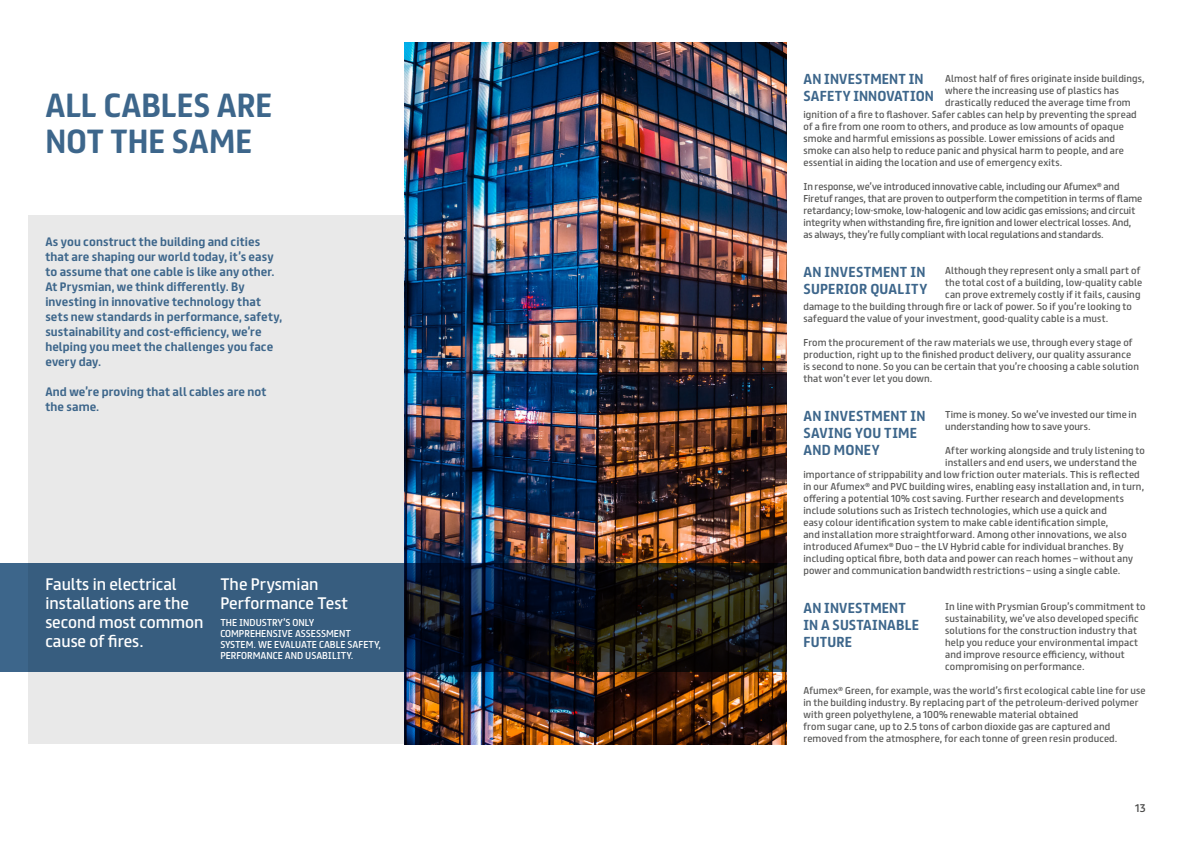
<style>
.page{position:relative;width:1191px;height:842px;background:#fff}
.page>*{position:absolute;margin:0;border:0;box-sizing:border-box;transform-origin:0 0}
.t1{font:700 30px/36px "FS Truman";color:#3d668b}
.t2{font:15px/19px "FS Truman";color:#fff}
.t3{font:700 13px/17px "FS Truman";letter-spacing:.015em;color:#3d668b}
.t4{font:700 11px/15px "FS Truman";letter-spacing:.005em;color:#3d668b}
.t5{font:10px "FS Truman";color:#4a4a49}
.t6{font:9px/12px "FS Truman";letter-spacing:.01em;color:#575756}
.t7{font:9px/11px "FS Truman";color:#fff}
</style>
<div class="page">
<div style="left:28px;top:215px;width:522px;height:529px;background:#e9e9e9"></div>
<img style="left:404px;top:43px;width:382px;height:701px">
<svg style="left:0;top:563px;width:786px;height:109px;background:#253b4e"></svg>
<h1 class="t1" style="left:45px;top:84px;width:228px">ALL CABLES ARE<br>NOT THE SAME</h1>
<p class="t4" style="left:45px;top:233px;width:238px">As you construct the building and cities that are shaping our world today, it’s easy to assume that one cable is like any other.<br>At Prysmian, we think differently. By investing in innovative technology that sets new standards in performance, safety, sustainability and cost-efficiency, we’re helping you meet the challenges you face every day.</p>
<p class="t4" style="left:45px;top:383px;width:223px">And we’re proving that all cables are not the same.</p>
<h2 class="t2" style="left:45px;top:573px;width:160px">Faults in electrical installations are the second most common cause of fires.</h2>
<h2 class="t2" style="left:220px;top:573px;width:129px">The Prysmian<br>Performance Test</h2>
<p class="t7" style="left:220px;top:616px;width:162px">THE INDUSTRY’S ONLY<br>COMPREHENSIVE ASSESSMENT<br>SYSTEM. WE EVALUATE CABLE SAFETY,<br>PERFORMANCE AND USABILITY.</p>
<h3 class="t3" style="left:803px;top:69px;width:132px">AN INVESTMENT IN<br>SAFETY INNOVATION</h3>
<p class="t6" style="left:945px;top:72px;width:201px">Almost half of fires originate inside buildings,</p>
<p class="t6" style="left:945px;top:84px;width:175px">where the increasing use of plastics has</p>
<p class="t6" style="left:945px;top:96px;width:187px">drastically reduced the average time from</p>
<p class="t6" style="left:803px;top:108px;width:335px">ignition of a fire to flashover. Safer cables can help by preventing the spread</p>
<p class="t6" style="left:803px;top:120px;width:322px">of a fire from one room to others, and produce as low amounts of opaque</p>
<p class="t6" style="left:803px;top:132px;width:313px">smoke and harmful emissions as possible. Lower emissions of acids and</p>
<p class="t6" style="left:803px;top:144px;width:322px">smoke can also help to reduce panic and physical harm to people, and are</p>
<p class="t6" style="left:803px;top:156px;width:260px">essential in aiding the location and use of emergency exits.</p>
<p class="t6" style="left:803px;top:180px;width:340px">In response, we’ve introduced innovative cable, including our Afumex<sup>®</sup> and Firetuf ranges, that are proven to outperform the competition in terms of flame retardancy; low-smoke, low-halogenic and low acidic gas emissions; and circuit integrity when withstanding fire, fire ignition and lower electrical losses. And, as always, they’re fully compliant with local regulations and standards.</p>
<p class="t6" style="left:945px;top:264px;width:197px">Although they represent only a small part of</p>
<p class="t6" style="left:945px;top:276px;width:198px">the total cost of a building, low-quality cable</p>
<p class="t6" style="left:945px;top:288px;width:197px">can prove extremely costly if it fails, causing</p>
<p class="t6" style="left:803px;top:300px;width:330px">damage to the building through fire or lack of power. So if you’re looking to</p>
<p class="t6" style="left:803px;top:312px;width:306px">safeguard the value of your investment, good-quality cable is a must.</p>
<p class="t6" style="left:803px;top:336px;width:337px">From the procurement of the raw materials we use, through every stage of production, right up to the finished product delivery, our quality assurance is second to none. So you can be certain that you’re choosing a cable solution that won’t ever let you down.</p>
<p class="t6" style="left:945px;top:408px;width:193px">Time is money. So we’ve invested our time in understanding how to save yours.</p>
<p class="t6" style="left:945px;top:444px;width:201px">After working alongside and truly listening to</p>
<p class="t6" style="left:945px;top:456px;width:193px">installers and end users, we understand the</p>
<p class="t6" style="left:803px;top:468px;width:338px">importance of strippability and low friction outer materials. This is reflected</p>
<p class="t6" style="left:803px;top:480px;width:342px">in our Afumex<sup>®</sup> and PVC building wires, enabling easy installation and, in turn,</p>
<p class="t6" style="left:803px;top:492px;width:322px">offering a potential 10% cost saving. Further research and developments</p>
<p class="t6" style="left:803px;top:504px;width:305px">include solutions such as Iristech technologies, which use a quick and</p>
<p class="t6" style="left:803px;top:516px;width:306px">easy colour identification system to make cable identification simple,</p>
<p class="t6" style="left:803px;top:528px;width:325px">and installation more straightforward. Among other innovations, we also</p>
<p class="t6" style="left:803px;top:540px;width:322px">introduced Afumex<sup>®</sup> Duo – the LV Hybrid cable for individual branches. By</p>
<p class="t6" style="left:803px;top:552px;width:331px">including optical fibre, both data and power can reach homes – without any</p>
<p class="t6" style="left:803px;top:564px;width:318px">power and communication bandwidth restrictions – using a single cable.</p>
<p class="t6" style="left:945px;top:600px;width:202px">In line with Prysmian Group’s commitment to sustainability, we’ve also developed specific solutions for the construction industry that help you reduce your environmental impact and improve resource efficiency, without compromising on performance.</p>
<p class="t6" style="left:803px;top:684px;width:344px">Afumex<sup>®</sup> Green, for example, was the world’s first ecological cable line for use in the building industry. By replacing part of the petroleum-derived polymer with green polyethylene, a 100% renewable material obtained<br>from sugar cane, up to 2.5 tons of carbon dioxide gas are captured and removed from the atmosphere, for each tonne of green resin produced.</p>
<h3 class="t3" style="left:803px;top:263px;width:125px">AN INVESTMENT IN<br>SUPERIOR QUALITY</h3>
<h3 class="t3" style="left:803px;top:407px;width:124px">AN INVESTMENT IN<br>SAVING YOU TIME<br>AND MONEY</h3>
<h3 class="t3" style="left:803px;top:598px;width:117px">AN INVESTMENT<br>IN A SUSTAINABLE<br>FUTURE</h3>
<p class="t5" style="left:1135px;top:799px;width:12px">13</p>
</div>
